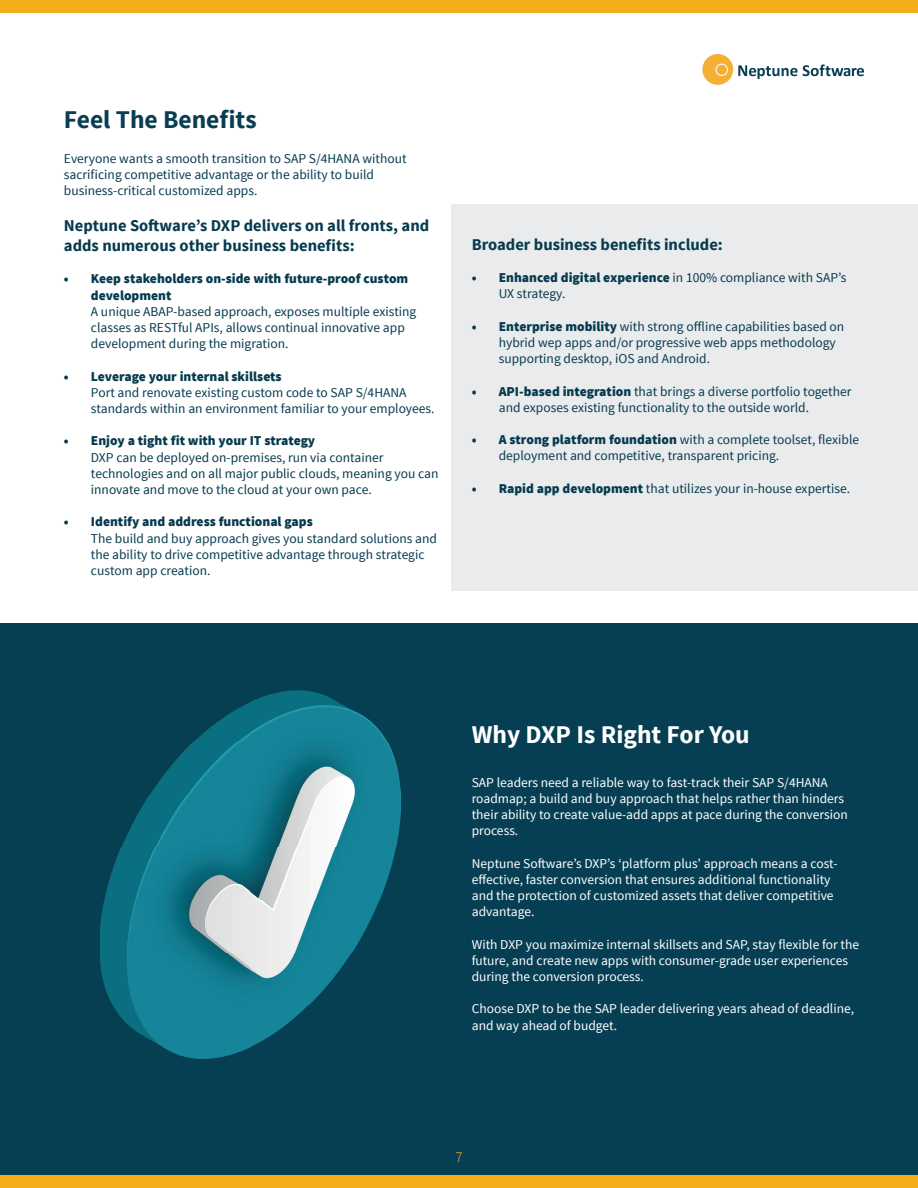
<style>
.page{position:relative;width:918px;height:1188px;background:#fff}
.page>*{position:absolute;margin:0;border:0;box-sizing:border-box;transform-origin:0 0}
.t1{font:700 25.5px "Source Sans Pro";color:#fff}
.t2{font:700 25.5px "Source Sans Pro";color:#093d51}
.t3{font:700 16.5px/19.8px "Source Sans Pro";color:#063b4f}
.t4{font:300 15px "Source Sans Pro";color:#f4af34}
.t5{font:13.5px/16.2px "Source Sans Pro";color:#063b4f}
.t6{font:13.5px/16.2px "Source Sans Pro";color:#fff}
.t7{font:900 13.5px/16.2px "Source Sans Pro";color:#063b4f}
.s1{font-weight:900}
</style>
<div class="page">
<div style="left:452px;top:204px;width:466px;height:387px;background:#eaebec"></div>
<div style="left:0;top:624px;width:918px;height:564px;background:#063f53"></div>
<svg style="left:702px;top:54px;width:162px;height:31px"></svg>
<div style="left:717px;top:65px;width:10px;height:10px;background:#f4af34;border-radius:50%"></div>
<div style="left:0;top:0;width:918px;height:13px;background:#f4ae1a"></div>
<div style="left:0;top:1175px;width:918px;height:13px;background:#f4ae1a"></div>
<img style="left:100px;top:690px;width:300px;height:368px">
<h1 class="t2" style="left:64px;top:103px;width:194px">Feel The Benefits</h1>
<p class="t5" style="left:64px;top:150px;width:344px">Everyone wants a smooth transition to SAP S/4HANA without sacrificing competitive advantage or the ability to build business-critical customized apps.</p>
<p class="t3" style="left:64px;top:216px;width:367px">Neptune Software’s DXP delivers on all fronts, and adds numerous other business benefits:</p>
<p class="t7" style="left:91px;top:271px;width:319px;text-indent:-27px">• Keep stakeholders on-side with future-proof custom development</p>
<p class="t5" style="left:91px;top:303px;width:327px">A unique ABAP-based approach, exposes multiple existing classes as RESTful APIs, allows continual innovative app development during the migration.</p>
<p class="t7" style="left:64px;top:369px;width:219px">• Leverage your internal skillsets</p>
<p class="t5" style="left:91px;top:384px;width:345px">Port and renovate existing custom code to SAP S/4HANA standards within an environment familiar to your employees.</p>
<p class="t7" style="left:64px;top:433px;width:253px">• Enjoy a tight fit with your IT strategy</p>
<p class="t5" style="left:91px;top:449px;width:349px">DXP can be deployed on-premises, run via container technologies and on all major public clouds, meaning you can innovate and move to the cloud at your own pace.</p>
<p class="t7" style="left:64px;top:514px;width:250px">• Identify and address functional gaps</p>
<p class="t5" style="left:91px;top:530px;width:347px">The build and buy approach gives you standard solutions and the ability to drive competitive advantage through strategic custom app creation.</p>
<p class="t3" style="left:472px;top:235px;width:253px">Broader business benefits include:</p>
<p class="t5" style="left:499px;top:270px;width:349px;text-indent:-27px"><span class="s1">• Enhanced digital experience</span> in 100% compliance with SAP’s<br>UX strategy.</p>
<p class="t5" style="left:499px;top:319px;width:347px;text-indent:-27px"><span class="s1">• Enterprise mobility</span> with strong offline capabilities based on hybrid wep apps and/or progressive web apps methodology supporting desktop, iOS and Android.</p>
<p class="t5" style="left:499px;top:383px;width:354px;text-indent:-27px"><span class="s1">• aPI-based integration</span> that brings a diverse portfolio together and exposes existing functionality to the outside world.</p>
<p class="t5" style="left:499px;top:432px;width:362px;text-indent:-27px"><span class="s1">• a strong platform foundation</span> with a complete toolset, flexible deployment and competitive, transparent pricing.</p>
<p class="t5" style="left:472px;top:481px;width:380px"><span class="s1">• Rapid app development</span> that utilizes your in-house expertise.</p>
<h1 class="t1" style="left:472px;top:719px;width:280px">Why DXP Is Right For You</h1>
<p class="t6" style="left:472px;top:774px;width:378px">SAP leaders need a reliable way to fast-track their SAP S/4HANA roadmap; a build and buy approach that helps rather than hinders their ability to create value-add apps at pace during the conversion process.</p>
<p class="t6" style="left:472px;top:855px;width:367px">Neptune Software’s DXP’s ‘platform plus’ approach means a cost&shy;effective, faster conversion that ensures additional functionality and the protection of customized assets that deliver competitive advantage.</p>
<p class="t6" style="left:472px;top:936px;width:389px">With DXP you maximize internal skillsets and SAP, stay flexible for the future, and create new apps with consumer-grade user experiences during the conversion process.</p>
<p class="t6" style="left:472px;top:1001px;width:384px">Choose DXP to be the SAP leader delivering years ahead of deadline, and way ahead of budget.</p>
<p class="t4" style="left:455px;top:1148px;width:9px">7</p>
</div>
